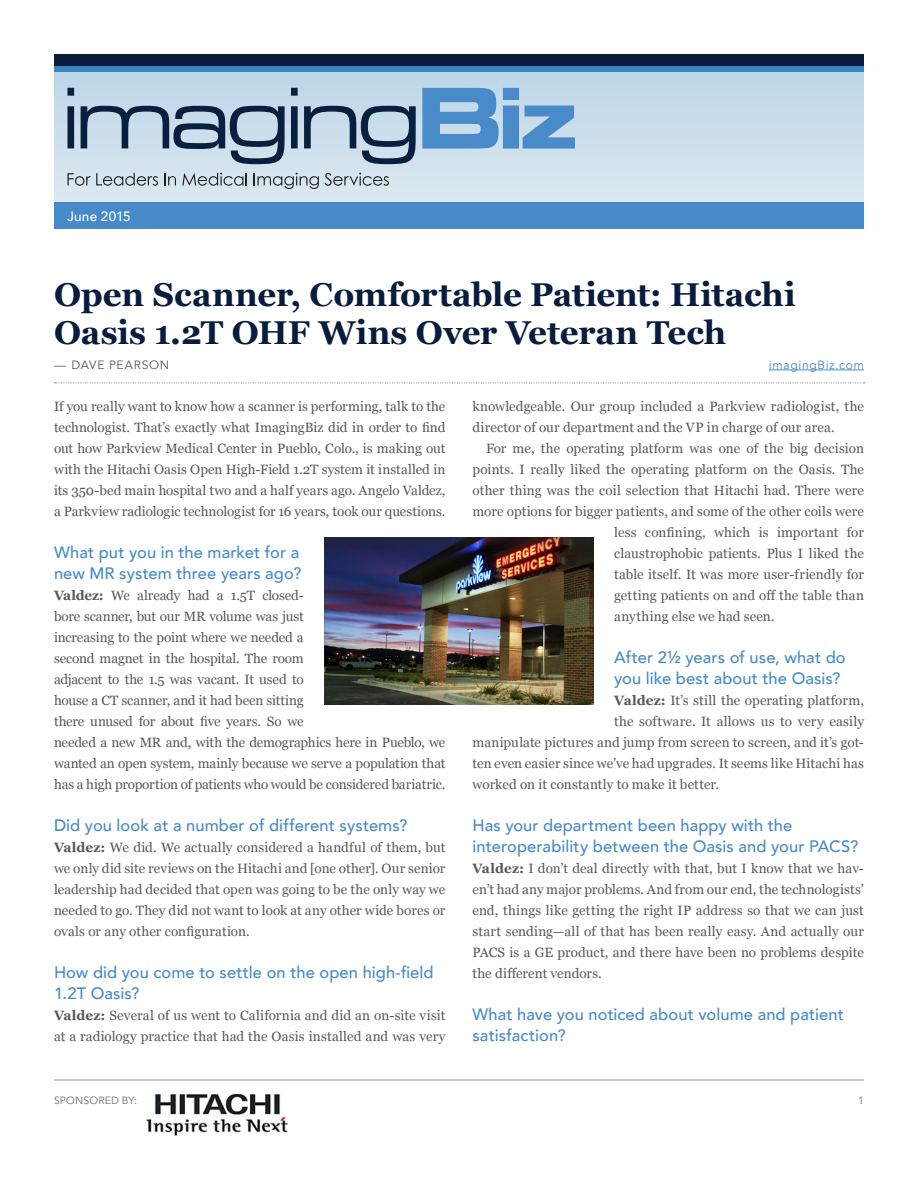
<style>
.page{position:relative;width:918px;height:1188px;background:#fff}
.page>*{position:absolute;margin:0;border:0;box-sizing:border-box;transform-origin:0 0}
.Headline{font:700 33px/37.5px "Georgia";letter-spacing:-.005em;color:#081d3e}
.Subhead{font:500 16.5px/21px "Avenir";letter-spacing:.005em;color:#468ac9}
.Body_1st{font:13.5px/21px "Georgia";letter-spacing:-.005em;color:#57585a;text-align:justify}
.Body{font:13.5px "Georgia";letter-spacing:.005em;color:#57585a}
.Body_1st-2{font:13.5px "Georgia";letter-spacing:.015em;color:#57585a}
.t1{font:500 13.5px "Avenir";letter-spacing:.015em;color:#fff}
.t2{font:12px "Avenir";letter-spacing:.065em;color:#468ac9}
.t3{font:12px "Avenir";letter-spacing:.06em;color:#57585a}
.t4{font:10.5px "Avenir";letter-spacing:.015em;color:#6c6d70}
.s1{font-weight:700}
</style>
<div class="page">
<hr style="left:54px;top:1080px;width:810px;height:1px;background:#939598">
<svg style="left:54px;top:72px;width:810px;height:130px;background:#cbdfeb"></svg>
<svg style="left:68px;top:88px;width:6px;height:60px"></svg>
<svg style="left:81px;top:106px;width:204px;height:58px;background:#8fa3b6"></svg>
<svg style="left:291px;top:88px;width:7px;height:60px"></svg>
<svg style="left:304px;top:106px;width:112px;height:58px;background:#8b9fb2"></svg>
<svg style="left:422px;top:88px;width:153px;height:61px;background:#73a6d4"></svg>
<svg style="left:68px;top:173px;width:90px;height:13px"></svg>
<svg style="left:164px;top:173px;width:12px;height:12px"></svg>
<svg style="left:182px;top:173px;width:65px;height:13px"></svg>
<svg style="left:254px;top:173px;width:135px;height:16px;background:#b4bfc6"></svg>
<div style="left:54px;top:54px;width:810px;height:12px;background:#081d3e"></div>
<div style="left:54px;top:66px;width:810px;height:6px;background:#3b86bf"></div>
<div style="left:54px;top:202px;width:810px;height:28px;background:#468ac9"></div>
<svg style="left:54px;top:382px;width:811px;height:1px"></svg>
<hr style="left:769px;top:370px;width:95px;height:1px;background:#468ac9">
<img style="left:324px;top:537px;width:270px;height:168px">
<img style="left:146px;top:1094px;width:142px;height:42px">
<p class="t1" style="left:68px;top:205px;width:65px">June 2015</p>
<p class="Headline" style="left:54px;top:274px;width:743px">Open Scanner, Comfortable Patient: Hitachi<br>Oasis 1.2T OHF Wins Over Veteran Tech</p>
<p class="t3" style="left:54px;top:358px;width:117px">— DAVE PEARSON</p>
<p class="t2" style="left:769px;top:358px;width:97px">imagingBiz.com</p>
<p class="Body_1st" style="left:54px;top:395px;width:393px">If you really want to know how a scanner is performing, talk to the technologist. That’s exactly what ImagingBiz did in order to find out how Parkview Medical Center in Pueblo, Colo., is making out with the Hitachi Oasis Open High-Field 1.2T system it installed in its 350-bed main hospital two and a half years ago. Angelo Valdez, a Parkview radiologic technologist for 16 years, took our questions.</p>
<p class="Subhead" style="left:54px;top:541px;width:249px">What put you in the market for a new MR system three years ago?</p>
<p class="Body_1st" style="left:54px;top:584px;width:393px;text-align:left"><span class="s1">Valdez:</span> We already had a 1.5T closed-<br>bore scanner, but our MR volume was just<br>increasing to the point where we needed a<br>second magnet in the hospital. The room<br>adjacent to the 1.5 was vacant. It used to<br>house a CT scanner, and it had been sitting<br>there unused for about five years. So we<br>needed a new MR and, with the demographics here in Pueblo, we wanted an open system, mainly because we serve a population that has a high proportion of patients who would be considered bariatric.</p>
<p class="Subhead" style="left:54px;top:814px;width:355px">Did you look at a number of different systems?</p>
<p class="Body_1st" style="left:54px;top:836px;width:393px"><span class="s1">Valdez:</span> We did. We actually considered a handful of them, but we only did site reviews on the Hitachi and [one other]. Our senior leadership had decided that open was going to be the only way we needed to go. They did not want to look at any other wide bores or ovals or any other configuration.</p>
<p class="Subhead" style="left:54px;top:961px;width:381px">How did you come to settle on the open high-field<br>1.2T Oasis?</p>
<p class="Body_1st" style="left:54px;top:1004px;width:393px"><span class="s1">Valdez:</span> Several of us went to California and did an on-site visit at a radiology practice that had the Oasis installed and was very</p>
<p class="Body_1st" style="left:472px;top:395px;width:393px">knowledgeable. Our group included a Parkview radiologist, the director of our department and the VP in charge of our area.</p>
<p class="Body" style="left:486px;top:438px;width:379px">For me, the operating platform was one of the big decision</p>
<p class="Body" style="left:472px;top:459px;width:393px">points. I really liked the operating platform on the Oasis. The</p>
<p class="Body" style="left:472px;top:480px;width:393px">other thing was the coil selection that Hitachi had. There were</p>
<p class="Body" style="left:472px;top:501px;width:393px">more options for bigger patients, and some of the other coils were</p>
<p class="Body" style="left:614px;top:522px;width:251px">less confining, which is important for</p>
<p class="Body" style="left:614px;top:543px;width:251px">claustrophobic patients. Plus I liked the</p>
<p class="Body" style="left:614px;top:564px;width:251px">table itself. It was more user-friendly for</p>
<p class="Body" style="left:614px;top:585px;width:251px">getting patients on and off the table than</p>
<p class="Body" style="left:614px;top:606px;width:162px">anything else we had seen.</p>
<p class="Subhead" style="left:614px;top:646px;width:233px">After 2½ years of use, what do you like best about the Oasis?</p>
<p class="Body_1st" style="left:614px;top:689px;width:251px"><span class="s1">Valdez:</span> It’s still the operating platform,</p>
<p class="Body_1st-2" style="left:614px;top:711px;width:251px">the software. It allows us to very easily</p>
<p class="Body_1st" style="left:472px;top:731px;width:393px">manipulate pictures and jump from screen to screen, and it’s got-</p>
<p class="Body_1st" style="left:472px;top:752px;width:393px">ten even easier since we’ve had upgrades. It seems like Hitachi has</p>
<p class="Body_1st" style="left:472px;top:773px;width:248px">worked on it constantly to make it better.</p>
<p class="Subhead" style="left:472px;top:814px;width:387px">Has your department been happy with the interoperability between the Oasis and your PACS?</p>
<p class="Body_1st" style="left:472px;top:857px;width:393px"><span class="s1">Valdez:</span> I don’t deal directly with that, but I know that we hav&shy;en’t had any major problems. And from our end, the technologists’ end, things like getting the right IP address so that we can just start sending—all of that has been really easy. And actually our PACS is a GE product, and there have been no problems despite the different vendors.</p>
<p class="Subhead" style="left:472px;top:1003px;width:373px">What have you noticed about volume and patient satisfaction?</p>
<p class="t4" style="left:54px;top:1094px;width:85px">SPONSORED BY:</p>
<p class="t4" style="left:858px;top:1094px;width:7px">1</p>
</div>
